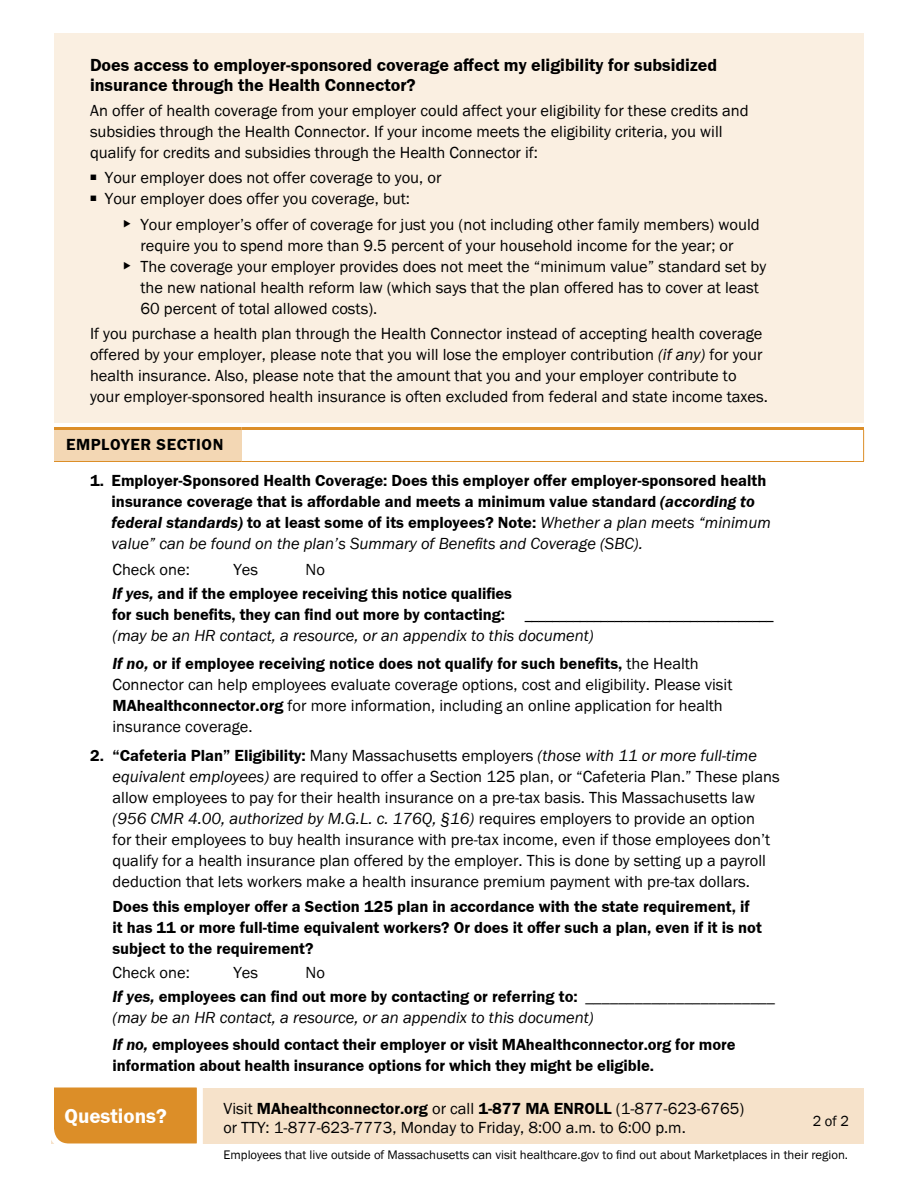
<style>
.page{position:relative;width:918px;height:1188px;background:#fff}
.page>*{position:absolute;margin:0;border:0;box-sizing:border-box;transform-origin:0 0}
.t1{font:21px "Franklin Gothic URW Dem";color:#fff}
.question_text{font:18px/20.2px "Franklin Gothic URW Dem";color:#000}
.question_text-2{font:16.5px/21px "Franklin Gothic URW Boo";color:#000}
.t2{font:16.5px/21px "Franklin Gothic URW Dem";color:#000}
.t3{font:16.5px "Franklin Gothic URW Boo Ita";color:#000}
.t4{font:16.5px "Franklin Gothic URW Dem";letter-spacing:.035em;color:#000}
.Intro_paragraph{font:15px "Franklin Gothic URW Boo";color:#000}
.t5{font:12.75px "Franklin Gothic URW Boo";color:#000}
.s1{font-family:"Franklin Gothic URW Boo Ita"}
.s2{font-family:"Franklin Gothic URW Dem Ita"}
.s3{font-family:"Franklin Gothic URW Boo";font-size:15px}
.s4{font-family:"Franklin Gothic URW Dem"}
</style>
<div class="page">
<div style="left:54px;top:33px;width:810px;height:390px;background:#faefe1"></div>
<div style="left:54px;top:429px;width:188px;height:33px;background:#f3d7b4"></div>
<hr style="left:863px;top:430px;width:1px;height:31px;background:#dc8e28">
<hr style="left:54px;top:427px;width:188px;height:3px;background:#dc8e28">
<hr style="left:242px;top:427px;width:622px;height:3px;background:#dc8e28">
<hr style="left:54px;top:461px;width:188px;height:1px;background:#dc8e28">
<hr style="left:242px;top:461px;width:622px;height:1px;background:#dc8e28">
<div style="left:51px;top:1088px;width:813px;height:55px;background:#f6e2ca"></div>
<svg style="left:51px;top:1087px;width:155px;height:57px;background:#df983c"></svg>
<p class="question_text" style="left:90px;top:54px;width:629px">Does access to employer-sponsored coverage affect my eligibility for subsidized insurance through the Health Connector?</p>
<p class="question_text-2" style="left:90px;top:99px;width:660px">An offer of health coverage from your employer could affect your eligibility for these credits and subsidies through the Health Connector. If your income meets the eligibility criteria, you will qualify for credits and subsidies through the Health Connector if:</p>
<p class="question_text-2" style="left:105px;top:167px;width:338px">Your employer does not offer coverage to you, or</p>
<p class="question_text-2" style="left:105px;top:188px;width:307px">Your employer does offer you coverage, but:</p>
<p class="question_text-2" style="left:140px;top:213px;width:621px">Your employer’s offer of coverage for just you (not including other family members) would require you to spend more than 9.5 percent of your household income for the year; or</p>
<p class="question_text-2" style="left:140px;top:255px;width:627px">The coverage your employer provides does not meet the “minimum value” standard set by the new national health reform law (which says that the plan offered has to cover at least<br>60 percent of total allowed costs).</p>
<p class="question_text-2" style="left:90px;top:323px;width:679px">If you purchase a health plan through the Health Connector instead of accepting health coverage offered by your employer, please note that you will lose the employer contribution <span class="s1">(if any)</span> for your health insurance. Also, please note that the amount that you and your employer contribute to your employer-sponsored health insurance is often excluded from federal and state income taxes.</p>
<p class="t4" style="left:66px;top:434px;width:159px">EMPLOYER SECTION</p>
<p class="t2" style="left:112px;top:470px;width:661px;text-indent:-22px">1. Employer-Sponsored Health Coverage: Does this employer offer employer-sponsored health insurance coverage that is affordable and meets a minimum value standard <span class="s2">(according to federal standards)</span> to at least some of its employees? Note: <span class="s1">Whether a plan meets “minimum value” can be found on the plan’s Summary of Benefits and Coverage (SBC).</span></p>
<p class="question_text-2" style="left:113px;top:558px;width:79px">Check one:</p>
<p class="question_text-2" style="left:233px;top:558px;width:26px">Yes</p>
<p class="question_text-2" style="left:306px;top:558px;width:21px">No</p>
<p class="t2" style="left:112px;top:582px;width:663px"><span class="s2">If yes,</span> and if the employee receiving this notice qualifies<br>for such benefits, they can find out more by contacting: <span class="s3">____________________________________</span></p>
<p class="t3" style="left:112px;top:625px;width:483px">(may be an HR contact, a resource, or an appendix to this document)</p>
<p class="question_text-2" style="left:112px;top:653px;width:621px"><span class="s2">If no,</span> <span class="s4">or if employee receiving notice does not qualify for such benefits,</span> the Health Connector can help employees evaluate coverage options, cost and eligibility. Please visit <span class="s4">MAhealthconnector.org</span> for more information, including an online application for health insurance coverage.</p>
<p class="question_text-2" style="left:113px;top:744px;width:669px;text-indent:-23px"><span class="s4">2. “Cafeteria Plan” Eligibility:</span> Many Massachusetts employers <span class="s1">(those with 11 or more full-time equivalent employees)</span> are required to offer a Section 125 plan, or “Cafeteria Plan.” These plans allow employees to pay for their health insurance on a pre-tax basis. This Massachusetts law <span class="s1">(956 CMR 4.00, authorized by M.G.L. c. 176Q, §16)</span> requires employers to provide an option<br>for their employees to buy health insurance with pre-tax income, even if those employees don’t qualify for a health insurance plan offered by the employer. This is done by setting up a payroll deduction that lets workers make a health insurance premium payment with pre-tax dollars.</p>
<p class="t2" style="left:112px;top:896px;width:651px">Does this employer offer a Section 125 plan in accordance with the state requirement, if it has 11 or more full-time equivalent workers? Or does it offer such a plan, even if it is not subject to the requirement?</p>
<p class="question_text-2" style="left:112px;top:962px;width:79px">Check one:</p>
<p class="question_text-2" style="left:233px;top:962px;width:26px">Yes</p>
<p class="question_text-2" style="left:306px;top:962px;width:21px">No</p>
<p class="t2" style="left:113px;top:986px;width:664px"><span class="s2">If yes,</span> employees can find out more by contacting or referring to: <span class="s1">_______________________</span></p>
<p class="t3" style="left:113px;top:1007px;width:483px">(may be an HR contact, a resource, or an appendix to this document)</p>
<p class="t2" style="left:112px;top:1034px;width:625px"><span class="s2">If no,</span> employees should contact their employer or visit MAhealthconnector.org for more information about health insurance options for which they might be eligible.</p>
<p class="question_text-2" style="left:224px;top:1098px;width:522px;line-height:19.5px">Visit <span class="s4">MAhealthconnector.org</span> or call <span class="s4">1-877 MA ENROLL</span> (1-877-623-6765) or TTY: 1-877-623-7773, Monday to Friday, 8:00 a.m. to 6:00 p.m.</p>
<p class="t1" style="left:64px;top:1103px;width:104px">Questions?</p>
<p class="Intro_paragraph" style="left:813px;top:1111px;width:38px">2 of 2</p>
<p class="t5" style="left:224px;top:1146px;width:626px">Employees that live outside of Massachusetts can visit healthcare.gov to find out about Marketplaces in their region.</p>
</div>
